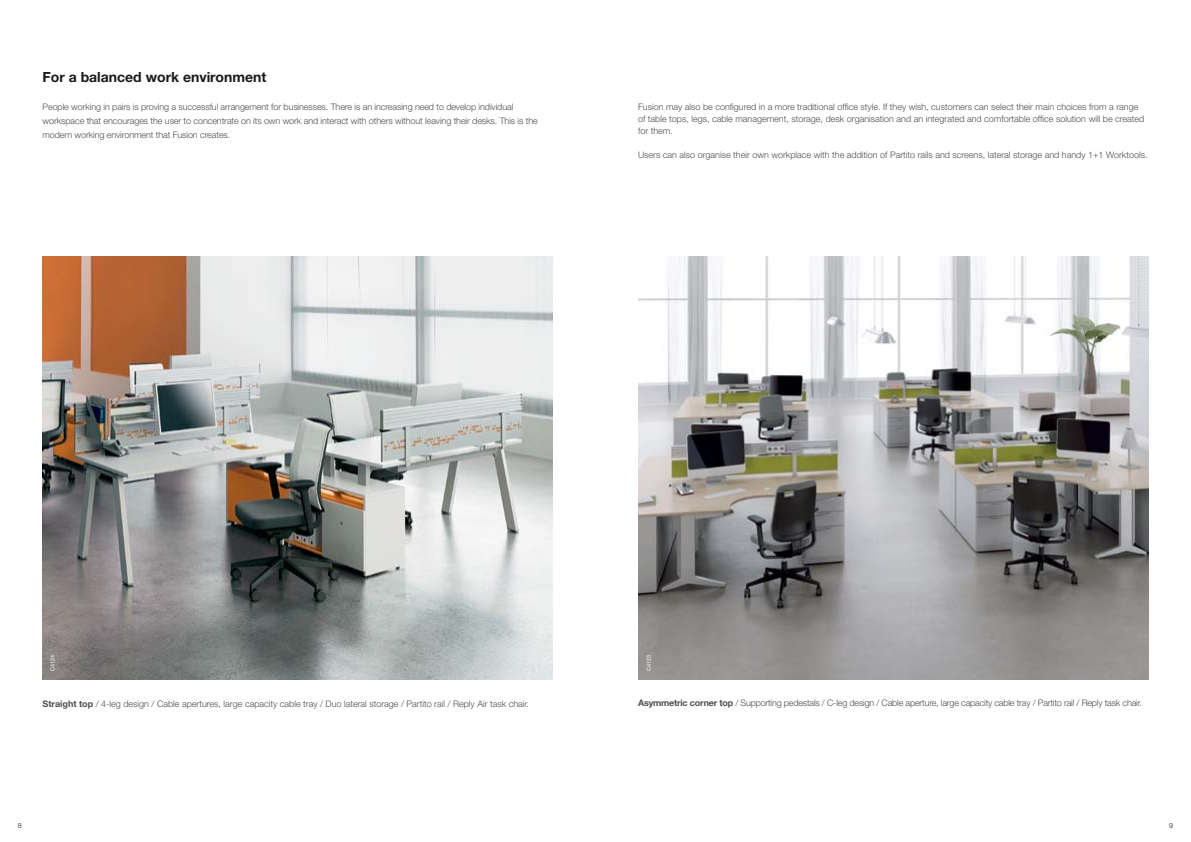
<style>
.page{position:relative;width:1191px;height:842px;background:#fff}
.page>*{position:absolute;margin:0;border:0;box-sizing:border-box;transform-origin:0 0}
.t1{font:700 14px "Helvetica Neue";color:#1a1a1a}
.t2{font:300 9px/14px "Helvetica Neue";color:#4d4d4d}
.t3{font:300 9px "Helvetica Neue";letter-spacing:-.02em;color:#4d4d4d}
.t4{font:300 7px "Helvetica Neue";color:#6d6e71}
.t5{font:5.5px "Helvetica Neue";color:#fff}
.s1{font-weight:700}
</style>
<div class="page">
<img style="left:43px;top:257px;width:510px;height:422px">
<img style="left:638px;top:257px;width:510px;height:422px">
<h1 class="t1" style="left:43px;top:68px;width:225px">For a balanced work environment</h1>
<p class="t2" style="left:43px;top:99px;width:497px">People working in pairs is proving a successful arrangement for businesses. There is an increasing need to develop individual workspace that encourages the user to concentrate on its own work and interact with others without leaving their desks. This is the modern working environment that Fusion creates.</p>
<p class="t2" style="left:638px;top:100px;width:508px;line-height:12px">Fusion may also be configured in a more traditional office style. If they wish, customers can select their main choices from a range of table tops, legs, cable management, storage, desk organisation and an integrated and comfortable office solution will be created for them.</p>
<p class="t2" style="left:638px;top:147px;width:511px">Users can also organise their own workplace with the addition of Partito rails and screens, lateral storage and handy 1+1 Worktools.</p>
<p class="t5" style="left:49px;top:671px;width:18px;rotate:-90deg">C4124</p>
<p class="t5" style="left:645px;top:671px;width:18px;rotate:-90deg">C4123</p>
<p class="t2" style="left:43px;top:696px;width:488px"><span class="s1">Straight top</span> / 4-leg design / Cable apertures, large capacity cable tray / Duo lateral storage / Partito rail / Reply Air task chair.</p>
<p class="t3" style="left:638px;top:697px;width:505px"><span class="s1">Asymmetric corner top</span> / Supporting pedestals / C-leg design / Cable aperture, large capacity cable tray / Partito rail / Reply task chair.</p>
<p class="t4" style="left:18px;top:821px;width:5px">8</p>
<p class="t4" style="left:1169px;top:821px;width:5px">9</p>
</div>
